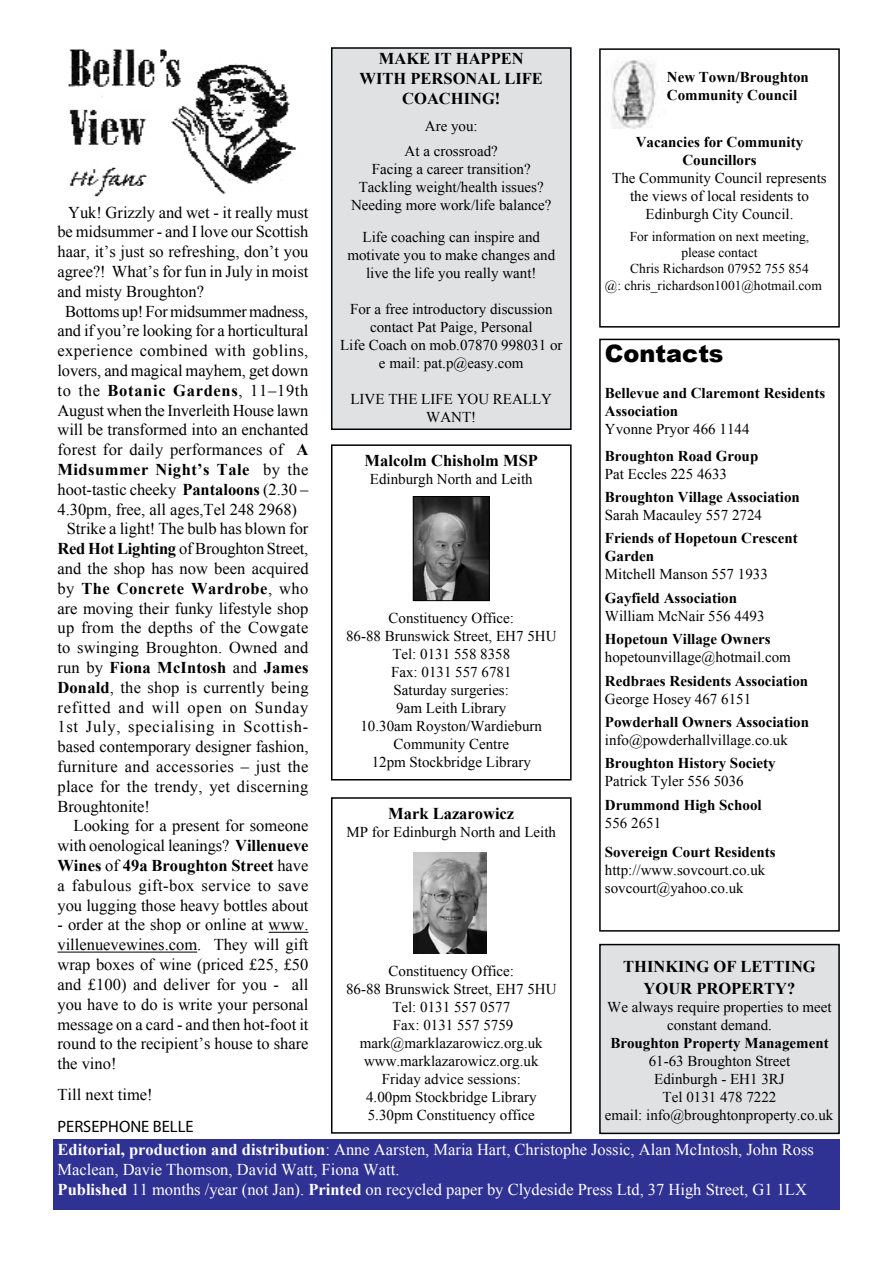
<style>
.page{position:relative;width:893px;height:1263px;background:#fff}
.page>*{position:absolute;margin:0;border:0;box-sizing:border-box;transform-origin:0 0}
.t1{font:900 24px "Arial";color:#000}
.t2{font:16.5px/19.8px "Times New Roman";color:#000;text-align:justify}
.t3{font:16.5px/19.8px "Times New Roman";color:#fff}
.t4{font:700 16.5px/19.8px "Times New Roman";color:#000;text-align:center}
.t5{font:16.5px "Times New Roman";letter-spacing:.02em;color:#000}
.t6{font:16.5px "Times New Roman";letter-spacing:.025em;color:#000}
.t7{font:16.5px "Times New Roman";letter-spacing:.045em;color:#000}
.t8{font:700 16.5px "Times New Roman";letter-spacing:.04em;color:#000}
.t9{font:16.5px "Times New Roman";letter-spacing:.05em;color:#000}
.t10{font:700 16.5px "Times New Roman";letter-spacing:.03em;color:#000}
.t11{font:700 16.5px "Times New Roman";letter-spacing:.025em;color:#000}
.t12{font:16.5px "Myriad Pro";color:#000}
.t13{font:15px/18px "Times New Roman";color:#000;text-align:center}
.t14{font:700 15px/18px "Times New Roman";color:#000}
.t15{font:13.5px "Times New Roman";color:#000}
.s1{font-weight:400}
.s2{font-weight:700}
</style>
<div class="page">
<div style="left:599px;top:48px;width:241px;height:280px;border:2px solid #000"></div>
<img style="left:611px;top:59px;width:47px;height:70px">
<img style="left:68px;top:49px;width:228px;height:148px">
<div style="left:332px;top:48px;width:239px;height:381px;background:#e0e1e2"></div>
<div style="left:331px;top:47px;width:241px;height:383px;border:2px solid #000"></div>
<div style="left:331px;top:444px;width:241px;height:336px;border:2px solid #000"></div>
<img style="left:415px;top:498px;width:72px;height:101px">
<div style="left:413px;top:496px;width:76px;height:105px;border:1px solid #000"></div>
<hr style="left:269px;top:932px;width:39px;height:1px;background:#000">
<hr style="left:57px;top:952px;width:140px;height:1px;background:#000">
<div style="left:331px;top:797px;width:241px;height:337px;border:2px solid #000"></div>
<img style="left:413px;top:852px;width:74px;height:101px">
<div style="left:53px;top:1139px;width:787px;height:71px;background:#303293"></div>
<div style="left:600px;top:944px;width:239px;height:189px;background:#e0e1e2"></div>
<div style="left:599px;top:944px;width:241px;height:190px;border:2px solid #000"></div>
<div style="left:599px;top:339px;width:241px;height:593px;border:2px solid #000"></div>
<p class="t4" style="left:360px;top:48px;width:185px">MAKE IT HAPPEN<br>WITH PERSONAL LIFE<br>COACHING!</p>
<p class="t13" style="left:405px;top:113px;width:95px;line-height:25.5px">Are you:<br>At a crossroad?</p>
<p class="t13" style="left:351px;top:160px;width:202px">Facing a career transition?<br>Tackling weight/health issues?<br>Needing more work/life balance?</p>
<p class="t13" style="left:347px;top:228px;width:209px">Life coaching can inspire and motivate you to make changes and live the life you really want!</p>
<p class="t13" style="left:340px;top:300px;width:224px">For a free introductory discussion contact Pat Paige, Personal<br>Life Coach on mob.07870 998031 or e mail: pat.p@easy.com</p>
<p class="t13" style="left:350px;top:390px;width:203px">LIVE THE LIFE YOU REALLY<br>WANT!</p>
<p class="t4" style="left:365px;top:450px;width:175px">Malcolm Chisholm MSP</p>
<p class="t13" style="left:370px;top:470px;width:164px">Edinburgh North and Leith</p>
<p class="t14" style="left:667px;top:68px;width:144px">New Town/Broughton<br>Community Council</p>
<p class="t14" style="left:636px;top:132px;width:169px;text-align:center">Vacancies for Community<br>Councillors</p>
<p class="t13" style="left:612px;top:169px;width:216px">The Community Council represents the views of local residents to<br>Edinburgh City Council.</p>
<p class="t15" style="left:630px;top:227px;width:181px">For information on next meeting,</p>
<p class="t15" style="left:681px;top:244px;width:78px">please contact</p>
<p class="t15" style="left:630px;top:260px;width:180px">Chris Richardson 07952 755 854</p>
<p class="t15" style="left:605px;top:276px;width:218px">@: chris_richardson1001@hotmail.com</p>
<p class="t2" style="left:68px;top:202px;width:242px">Yuk! Grizzly and wet - it really must</p>
<p class="t2" style="left:57px;top:222px;width:252px">be midsummer - and I love our Scottish</p>
<p class="t2" style="left:57px;top:241px;width:253px">haar, it’s just so refreshing, don’t you</p>
<p class="t2" style="left:57px;top:261px;width:252px">agree?! What’s for fun in July in moist</p>
<p class="t2" style="left:57px;top:281px;width:148px">and misty Broughton?</p>
<p class="t2" style="left:65px;top:301px;width:245px">Bottoms up! For midsummer madness,</p>
<p class="t2" style="left:57px;top:321px;width:252px">and if you’re looking for a horticultural</p>
<p class="t6" style="left:57px;top:340px;width:252px">experience combined with goblins,</p>
<p class="t2" style="left:57px;top:360px;width:252px">lovers, and magical mayhem, get down</p>
<p class="t8" style="left:57px;top:379px;width:252px"><span class="s1">to the</span> Botanic Gardens<span class="s1">, 11–19th</span></p>
<p class="t2" style="left:57px;top:400px;width:252px">August when the Inverleith House lawn</p>
<p class="t2" style="left:57px;top:420px;width:253px">will be transformed into an enchanted</p>
<p class="t2" style="left:57px;top:439px;width:253px">forest for daily performances of <span class="s2">A</span></p>
<p class="t10" style="left:57px;top:458px;width:253px">Midsummer Night’s Tale <span class="s1">by the</span></p>
<p class="t2" style="left:57px;top:479px;width:253px">hoot-tastic cheeky <span class="s2">Pantaloons</span> (2.30 –</p>
<p class="t2" style="left:57px;top:499px;width:241px">4.30pm, free, all ages,Tel 248 2968)</p>
<p class="t2" style="left:67px;top:519px;width:243px">Strike a light! The bulb has blown for</p>
<p class="t2" style="left:57px;top:538px;width:252px"><span class="s2">Red Hot Lighting</span> of Broughton Street,</p>
<p class="t2" style="left:57px;top:558px;width:253px">and the shop has now been acquired</p>
<p class="t11" style="left:57px;top:577px;width:253px"><span class="s1">by</span> The Concrete Wardrobe<span class="s1">, who</span></p>
<p class="t2" style="left:57px;top:598px;width:253px">are moving their funky lifestyle shop</p>
<p class="t5" style="left:57px;top:617px;width:253px">up from the depths of the Cowgate</p>
<p class="t2" style="left:57px;top:637px;width:252px">to swinging Broughton. Owned and</p>
<p class="t4" style="left:57px;top:657px;width:253px"><span class="s1">run by</span> Fiona McIntosh <span class="s1">and</span> James</p>
<p class="t2" style="left:57px;top:677px;width:253px"><span class="s2">Donald</span>, the shop is currently being</p>
<p class="t9" style="left:57px;top:696px;width:253px">refitted and will open on Sunday</p>
<p class="t7" style="left:57px;top:716px;width:252px">1st July, specialising in Scottish-</p>
<p class="t2" style="left:57px;top:736px;width:253px">based contemporary designer fashion,</p>
<p class="t5" style="left:57px;top:755px;width:253px">furniture and accessories – just the</p>
<p class="t5" style="left:57px;top:775px;width:252px">place for the trendy, yet discerning</p>
<p class="t2" style="left:57px;top:796px;width:94px">Broughtonite!</p>
<p class="t2" style="left:74px;top:816px;width:236px">Looking for a present for someone</p>
<p class="t2" style="left:57px;top:835px;width:253px">with oenological leanings? <span class="s2">Villenueve</span></p>
<p class="t4" style="left:57px;top:855px;width:253px">Wines <span class="s1">of</span> 49a Broughton Street <span class="s1">have</span></p>
<p class="t6" style="left:57px;top:874px;width:253px">a fabulous gift-box service to save</p>
<p class="t2" style="left:57px;top:895px;width:253px">you lugging those heavy bottles about</p>
<p class="t2" style="left:57px;top:915px;width:253px">- order at the shop or online at www. villenuevewines.com. They will gift wrap boxes of wine (priced £25, £50 and £100) and deliver for you - all you have to do is write your personal message on a card - and then hot-foot it round to the recipient’s house to share the vino!</p>
<p class="t2" style="left:57px;top:1084px;width:97px">Till next time!</p>
<p class="t12" style="left:57px;top:1116px;width:138px">PERSEPHONE BELLE</p>
<h1 class="t1" style="left:605px;top:336px;width:120px">Contacts</h1>
<p class="t14" style="left:605px;top:383px;width:222px">Bellevue and Claremont Residents<br>Association</p>
<p class="t13" style="left:605px;top:419px;width:146px">Yvonne Pryor 466 1144</p>
<p class="t14" style="left:605px;top:446px;width:155px">Broughton Road Group</p>
<p class="t13" style="left:605px;top:464px;width:124px">Pat Eccles 225 4633</p>
<p class="t14" style="left:605px;top:488px;width:197px">Broughton Village Association</p>
<p class="t13" style="left:605px;top:506px;width:159px">Sarah Macauley 557 2724</p>
<p class="t14" style="left:605px;top:529px;width:194px">Friends of Hopetoun Crescent<br>Garden</p>
<p class="t13" style="left:605px;top:565px;width:164px">Mitchell Manson 557 1933</p>
<p class="t14" style="left:605px;top:588px;width:134px">Gayfield Association</p>
<p class="t13" style="left:605px;top:607px;width:161px">William McNair 556 4493</p>
<p class="t14" style="left:605px;top:630px;width:167px">Hopetoun Village Owners</p>
<p class="t13" style="left:605px;top:648px;width:187px">hopetounvillage@hotmail.com</p>
<p class="t14" style="left:605px;top:671px;width:205px">Redbraes Residents Association</p>
<p class="t13" style="left:605px;top:689px;width:148px">George Hosey 467 6151</p>
<p class="t14" style="left:605px;top:713px;width:206px">Powderhall Owners Association</p>
<p class="t13" style="left:605px;top:731px;width:184px">info@powderhallvillage.co.uk</p>
<p class="t14" style="left:605px;top:754px;width:172px">Broughton History Society</p>
<p class="t13" style="left:605px;top:772px;width:140px">Patrick Tyler 556 5036</p>
<p class="t14" style="left:605px;top:795px;width:158px">Drummond High School</p>
<p class="t13" style="left:605px;top:814px;width:58px">556 2651</p>
<p class="t14" style="left:605px;top:842px;width:172px">Sovereign Court Residents</p>
<p class="t13" style="left:605px;top:860px;width:162px;text-align:left">http://www.sovcourt.co.uk sovcourt@yahoo.co.uk</p>
<p class="t13" style="left:346px;top:609px;width:212px">Constituency Office:<br>86-88 Brunswick Street, EH7 5HU<br>Tel: 0131 558 8358<br>Fax: 0131 557 6781<br>Saturday surgeries:<br>9am Leith Library<br>10.30am Royston/Wardieburn<br>Community Centre<br>12pm Stockbridge Library</p>
<p class="t4" style="left:388px;top:803px;width:128px">Mark Lazarowicz</p>
<p class="t13" style="left:346px;top:822px;width:211px">MP for Edinburgh North and Leith</p>
<p class="t4" style="left:623px;top:956px;width:194px;line-height:21.6px">THINKING OF LETTING<br>YOUR PROPERTY?</p>
<p class="t13" style="left:607px;top:998px;width:226px">We always require properties to meet constant demand.</p>
<p class="t14" style="left:610px;top:1034px;width:220px">Broughton Property Management</p>
<p class="t13" style="left:605px;top:1052px;width:230px">61-63 Broughton Street<br>Edinburgh - EH1 3RJ<br>Tel 0131 478 7222<br>email: info@broughtonproperty.co.uk</p>
<p class="t13" style="left:346px;top:962px;width:212px">Constituency Office:<br>86-88 Brunswick Street, EH7 5HU<br>Tel: 0131 557 0577<br>Fax: 0131 557 5759 mark@marklazarowicz.org.uk www.marklazarowicz.org.uk<br>Friday advice sessions:<br>4.00pm Stockbridge Library<br>5.30pm Constituency office</p>
<p class="t3" style="left:58px;top:1140px;width:758px"><span class="s2">Editorial, production and distribution</span>: Anne Aarsten, Maria Hart, Christophe Jossic, Alan McIntosh, John Ross<br>Maclean, Davie Thomson, David Watt, Fiona Watt.<br><span class="s2">Published</span> 11 months /year (not Jan). <span class="s2">Printed</span> on recycled paper by Clydeside Press Ltd, 37 High Street, G1 1LX</p>
</div>
